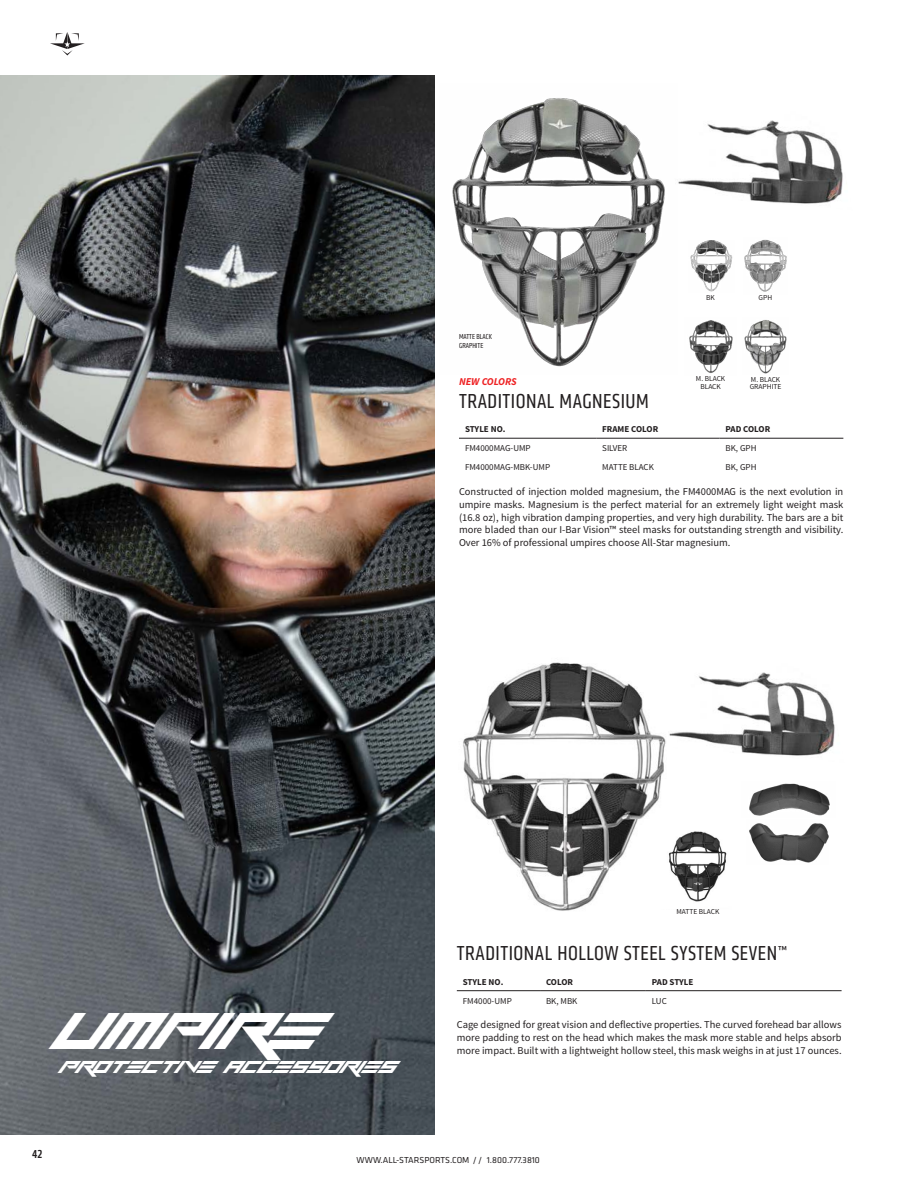
<style>
.page{position:relative;width:918px;height:1188px;background:#fff}
.page>*{position:absolute;margin:0;border:0;box-sizing:border-box;transform-origin:0 0}
.t1{font:italic 36px "Vermin Vibes Slant";color:#fff}
.t2{font:21px "Klavika Condensed";letter-spacing:.025em;color:#231f20}
.t3{font:italic 12px "Vermin Vibes Slant";color:#fff}
.t4{font:500 12px "Klavika Condensed";color:#231f20}
.t5{font:10.5px/12.6px "Source Sans Pro";color:#231f20;text-align:justify}
.t6{font:italic 700 10.5px "Source Sans Pro";color:#ee2123}
.t7{font:9px "Source Sans Pro";color:#231f20}
.t8{font:700 9px "Source Sans Pro";color:#231f20}
.t9{font:9px "Klavika";color:#231f20}
.t10{font:700 9px "Source Sans Pro";letter-spacing:-.02em;color:#231f20}
.t11{font:7.5px "Source Sans Pro";color:#231f20}
.t12{font:7.5px "Klavika Condensed";color:#231f20}
</style>
<div class="page">
<svg style="left:50px;top:32px;width:35px;height:23px"></svg>
<img style="left:678px;top:120px;width:165px;height:84px">
<img style="left:0;top:75px;width:434px;height:1060px">
<img style="left:452px;top:98px;width:213px;height:269px">
<img style="left:744px;top:320px;width:43px;height:54px">
<img style="left:689px;top:320px;width:44px;height:53px">
<img style="left:744px;top:239px;width:43px;height:53px">
<img style="left:690px;top:240px;width:43px;height:52px">
<hr style="left:459px;top:438px;width:137px;height:1px;background:#231f20">
<hr style="left:596px;top:438px;width:124px;height:1px;background:#231f20">
<hr style="left:720px;top:438px;width:123px;height:1px;background:#231f20">
<img style="left:749px;top:783px;width:81px;height:33px">
<img style="left:749px;top:823px;width:80px;height:40px">
<img style="left:669px;top:672px;width:166px;height:84px">
<img style="left:463px;top:662px;width:203px;height:249px">
<hr style="left:457px;top:990px;width:83px;height:1px;background:#231f20">
<hr style="left:540px;top:990px;width:106px;height:1px;background:#231f20">
<hr style="left:646px;top:990px;width:196px;height:1px;background:#231f20">
<img style="left:662px;top:825px;width:65px;height:84px">
<p class="t12" style="left:459px;top:332px;width:35px">MATTE BLACK</p>
<p class="t12" style="left:459px;top:341px;width:26px">GRAPHITE</p>
<p class="t6" style="left:459px;top:374px;width:59px">NEW COLORS</p>
<p class="t2" style="left:459px;top:389px;width:191px">TRADITIONAL MAGNESIUM</p>
<p class="t11" style="left:706px;top:293px;width:10px">BK</p>
<p class="t11" style="left:759px;top:293px;width:15px">GPH</p>
<p class="t11" style="left:696px;top:374px;width:31px">M. BLACK</p>
<p class="t11" style="left:700px;top:382px;width:22px">BLACK</p>
<p class="t11" style="left:751px;top:374px;width:31px">M. BLACK</p>
<p class="t11" style="left:750px;top:382px;width:33px">GRAPHITE</p>
<p class="t8" style="left:465px;top:423px;width:42px">STYLE NO.</p>
<p class="t8" style="left:602px;top:423px;width:57px">FRAME COLOR</p>
<p class="t10" style="left:726px;top:423px;width:46px">PAD COLOR</p>
<p class="t7" style="left:465px;top:443px;width:67px">FM4000MAG-UMP</p>
<p class="t7" style="left:602px;top:443px;width:27px">SILVER</p>
<p class="t7" style="left:726px;top:443px;width:32px">BK, GPH</p>
<p class="t7" style="left:465px;top:462px;width:87px">FM4000MAG-MBK-UMP</p>
<p class="t7" style="left:602px;top:462px;width:53px">MATTE BLACK</p>
<p class="t7" style="left:726px;top:462px;width:32px">BK, GPH</p>
<p class="t5" style="left:459px;top:486px;width:386px">Constructed of injection molded magnesium, the FM4000MAG is the next evolution in umpire masks. Magnesium is the perfect material for an extremely light weight mask (16.8 oz), high vibration damping properties, and very high durability. The bars are a bit more bladed than our I-Bar Vision™ steel masks for outstanding strength and visibility.<br>Over 16% of professional umpires choose All-Star magnesium.</p>
<p class="t11" style="left:676px;top:907px;width:45px">MATTE BLACK</p>
<p class="t2" style="left:457px;top:941px;width:332px">TRADITIONAL HOLLOW STEEL SYSTEM SEVEN™</p>
<p class="t1" style="left:62px;top:1013px;width:288px">UMPIRE</p>
<p class="t3" style="left:62px;top:1061px;width:345px">PROTECTIVE ACCESSORIES</p>
<p class="t8" style="left:463px;top:976px;width:42px">STYLE NO.</p>
<p class="t8" style="left:546px;top:976px;width:29px">COLOR</p>
<p class="t8" style="left:652px;top:976px;width:43px">PAD STYLE</p>
<p class="t7" style="left:463px;top:995px;width:50px">FM4000-UMP</p>
<p class="t7" style="left:546px;top:995px;width:33px">BK, MBK</p>
<p class="t7" style="left:652px;top:995px;width:16px">LUC</p>
<p class="t5" style="left:457px;top:1019px;width:386px">Cage designed for great vision and deflective properties. The curved forehead bar allows more padding to rest on the head which makes the mask more stable and helps absorb more impact. Built with a lightweight hollow steel, this mask weighs in at just 17 ounces.</p>
<p class="t4" style="left:32px;top:1147px;width:12px">42</p>
<p class="t9" style="left:356px;top:1154px;width:185px">WWW.ALL-STARSPORTS.COM / / 1.800.777.3810</p>
</div>
